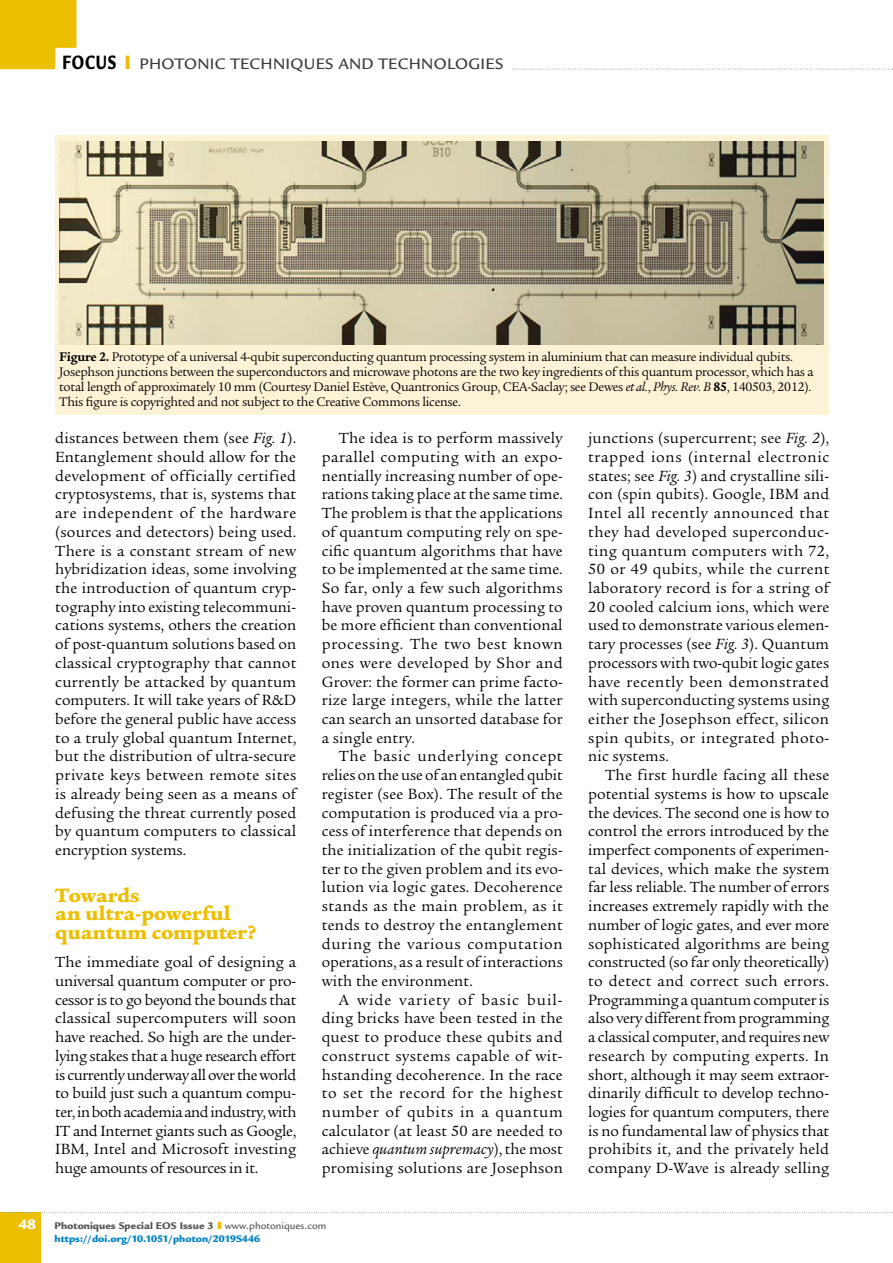
<style>
.page{position:relative;width:893px;height:1263px;background:#fff}
.page>*{position:absolute;margin:0;border:0;box-sizing:border-box;transform-origin:0 0}
.t1{font:900 21px/18.8px "Legacy Serif";letter-spacing:-.01em;color:#ecbf00}
.t2{font:500 16.5px "Legacy Sans";letter-spacing:.02em;color:#3c3c3b}
.t3{font:16.05px/18.8px "Legacy Serif";letter-spacing:.01em;color:#000;text-align:justify}
.t4{font:900 15px "Legacy Sans";color:#fff}
.t5{font:13.5px/15px "Legacy Serif";letter-spacing:-.02em;color:#000}
.t6{font:900 10.5px "Legacy Sans";color:#575756}
.t7{font:900 10.5px "Legacy Sans";color:#0081c3}
.s1{font-weight:900;font-size:21px;color:#000}
.s2{font-weight:900;font-size:21px;color:#ecbf00}
.s3{font-weight:700}
.s4{font-style:italic}
.s5{color:#ecbf00}
.s6{font-weight:500}
</style>
<div class="page">
<div style="left:0;top:1213px;width:40px;height:50px;background:#ecbf00"></div>
<svg style="left:0;top:0;width:893px;height:70px"></svg>
<svg style="left:0;top:1212px;width:893px;height:1px"></svg>
<div style="left:55px;top:136px;width:774px;height:279px;background:#fcf2d6"></div>
<img style="left:60px;top:141px;width:763px;height:203px">
<p class="t2" style="left:63px;top:55px;width:442px"><span class="s1">FOCUS</span> <span class="s2">I</span> PHOTONIC TECHNIQUES AND TECHNOLOGIES</p>
<p class="t4" style="left:19px;top:1215px;width:19px">48</p>
<p class="t5" style="left:59px;top:349px;width:756px"><span class="s3">Figure 2.</span> Prototype of a universal 4-qubit superconducting quantum processing system in aluminium that can measure individual qubits.<br>Josephson junctions between the superconductors and microwave photons are the two key ingredients of this quantum processor, which has a total length of approximately 10 mm (Courtesy Daniel Estève, Quantronics Group, CEA-Saclay; see Dewes <span class="s4">et al.</span>, <span class="s4">Phys. Rev. B</span> <span class="s3">85</span>, 140503, 2012).<br>This figure is copyrighted and not subject to the Creative Commons license.</p>
<p class="t3" style="left:322px;top:429px;width:243px;text-indent:17px">The idea is to perform massively parallel computing with an expo&shy;nentially increasing number of ope&shy;rations taking place at the same time.<br>The problem is that the applications of quantum computing rely on spe&shy;cific quantum algorithms that have to be implemented at the same time.<br>So far, only a few such algorithms have proven quantum processing to be more efficient than conventional processing. The two best known ones were developed by Shor and Grover: the former can prime facto&shy;rize large integers, while the latter can search an unsorted database for a single entry.</p>
<p class="t3" style="left:322px;top:747px;width:243px;text-indent:17px">The basic underlying concept relies on the use of an entangled qubit register (see Box). The result of the computation is produced via a pro&shy;cess of interference that depends on the initialization of the qubit regis&shy;ter to the given problem and its evo&shy;lution via logic gates. Decoherence stands as the main problem, as it tends to destroy the entanglement during the various computation operations, as a result of interactions with the environment.</p>
<p class="t3" style="left:322px;top:990px;width:243px;text-indent:17px">A wide variety of basic buil&shy;ding bricks have been tested in the quest to produce these qubits and construct systems capable of wit&shy;hstanding decoherence. In the race to set the record for the highest number of qubits in a quantum calculator (at least 50 are needed to achieve <span class="s4">quantum supremacy</span>), the most promising solutions are Josephson</p>
<p class="t3" style="left:55px;top:429px;width:243px">distances between them (see <span class="s4">Fig. 1</span>).<br>Entanglement should allow for the development of officially certified cryptosystems, that is, systems that are independent of the hardware (sources and detectors) being used.<br>There is a constant stream of new hybridization ideas, some involving the introduction of quantum cryp&shy;tography into existing telecommuni&shy;cations systems, others the creation of post-quantum solutions based on classical cryptography that cannot currently be attacked by quantum computers. It will take years of R&amp;D before the general public have access to a truly global quantum Internet, but the distribution of ultra-secure private keys between remote sites is already being seen as a means of defusing the threat currently posed by quantum computers to classical encryption systems.</p>
<h1 class="t1" style="left:55px;top:886px;width:202px">Towards<br>an ultra-powerful quantum computer?</h1>
<p class="t3" style="left:55px;top:953px;width:243px">The immediate goal of designing a universal quantum computer or pro&shy;cessor is to go beyond the bounds that classical supercomputers will soon have reached. So high are the under&shy;lying stakes that a huge research effort is currently underway all over the world to build just such a quantum compu&shy;ter, in both academia and industry, with IT and Internet giants such as Google, IBM, Intel and Microsoft investing huge amounts of resources in it.</p>
<p class="t3" style="left:588px;top:429px;width:243px">junctions (supercurrent; see <span class="s4">Fig. 2</span>), trapped ions (internal electronic states; see <span class="s4">Fig. 3</span>) and crystalline sili&shy;con (spin qubits). Google, IBM and Intel all recently announced that they had developed superconduc&shy;ting quantum computers with 72, 50 or 49 qubits, while the current laboratory record is for a string of 20 cooled calcium ions, which were used to demonstrate various elemen&shy;tary processes (see <span class="s4">Fig. 3</span>). Quantum processors with two-qubit logic gates have recently been demonstrated with superconducting systems using either the Josephson effect, silicon spin qubits, or integrated photo&shy;nic systems.</p>
<p class="t3" style="left:588px;top:766px;width:243px;text-indent:17px">The first hurdle facing all these potential systems is how to upscale the devices. The second one is how to control the errors introduced by the imperfect components of experimen&shy;tal devices, which make the system far less reliable. The number of errors increases extremely rapidly with the number of logic gates, and ever more sophisticated algorithms are being constructed (so far only theoretically) to detect and correct such errors.<br>Programming a quantum computer is also very different from programming a classical computer, and requires new research by computing experts. In short, although it may seem extraor&shy;dinarily difficult to develop techno&shy;logies for quantum computers, there is no fundamental law of physics that prohibits it, and the privately held company D-Wave is already selling</p>
<p class="t6" style="left:55px;top:1219px;width:273px">Photoniques Special EOS Issue 3 <span class="s5">❚</span> <span class="s6">www.photoniques.com</span></p>
<p class="t7" style="left:55px;top:1232px;width:207px">https://doi.org/10.1051/photon/2019S446</p>
</div>
